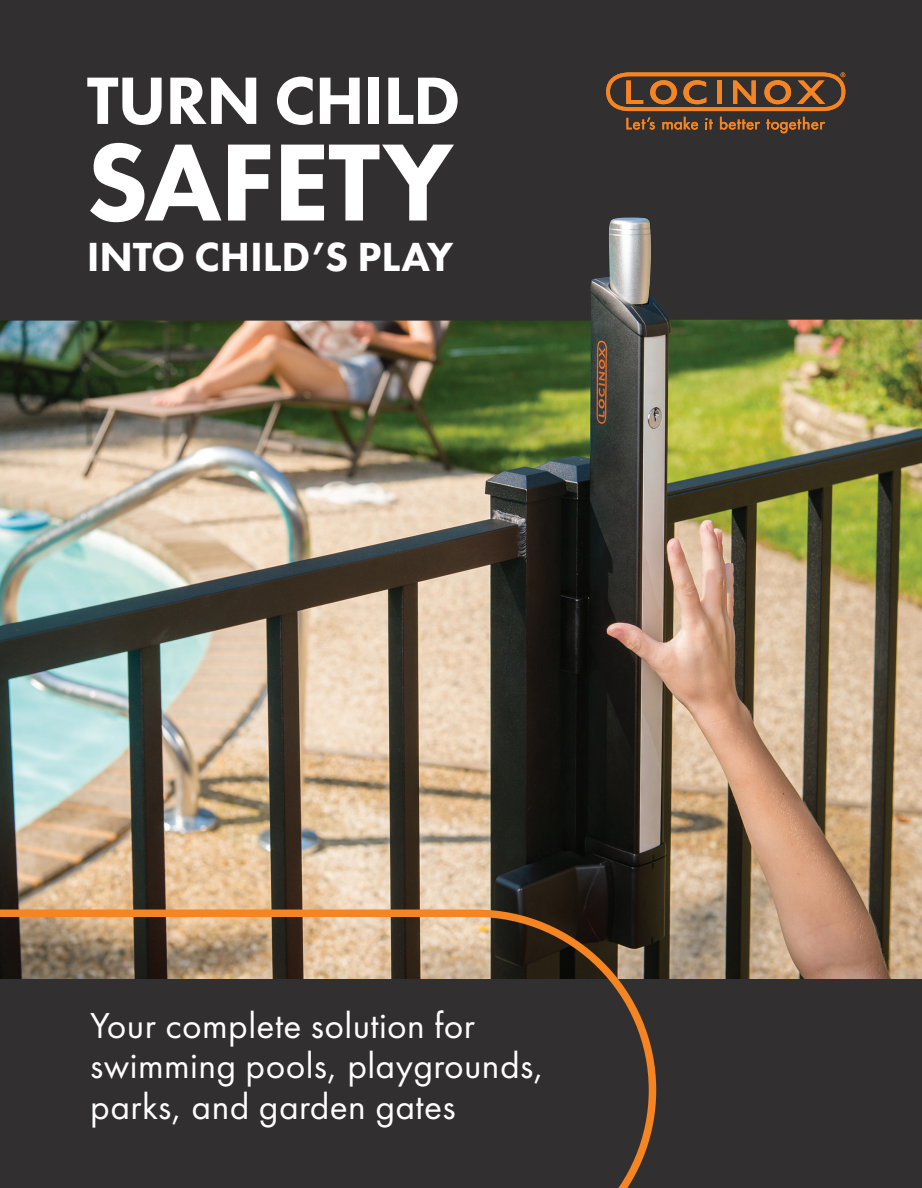
<style>
.page{position:relative;width:922px;height:1188px;background:#fff}
.page>*{position:absolute;margin:0;border:0;box-sizing:border-box;transform-origin:0 0}
.t1{font:800 113.85px "Futura PT";letter-spacing:-.015em;color:#fff}
.t2{font:800 69.45px "Futura PT";letter-spacing:-.02em;color:#fff}
.t3{font:800 42.15px "Futura PT";letter-spacing:-.005em;color:#fff}
.t4{font:37.5px/40.5px "Futura PT";letter-spacing:.01em;color:#fff}
</style>
<div class="page">
<img style="left:0;top:321px;width:921px;height:659px">
<div style="left:0;top:0;width:921px;height:321px;background:#312f30"></div>
<svg style="left:626px;top:117px;width:28px;height:13px"></svg>
<svg style="left:662px;top:117px;width:36px;height:13px"></svg>
<svg style="left:705px;top:118px;width:7px;height:11px"></svg>
<svg style="left:719px;top:117px;width:41px;height:13px"></svg>
<svg style="left:766px;top:117px;width:59px;height:16px"></svg>
<svg style="left:606px;top:72px;width:239px;height:39px;background:#82522a"></svg>
<div style="left:0;top:980px;width:921px;height:208px;background:#312f30"></div>
<svg style="left:0;top:910px;width:656px;height:278px"></svg>
<p class="t2" style="left:87px;top:57px;width:375px">TURN CHILD</p>
<p class="t1" style="left:86px;top:111px;width:369px">SAFETY</p>
<p class="t3" style="left:87px;top:230px;width:368px">INTO CHILD’S PLAY</p>
<p class="t4" style="left:90px;top:1005px;width:455px">Your complete solution for swimming pools, playgrounds, parks, and garden gates</p>
</div>
